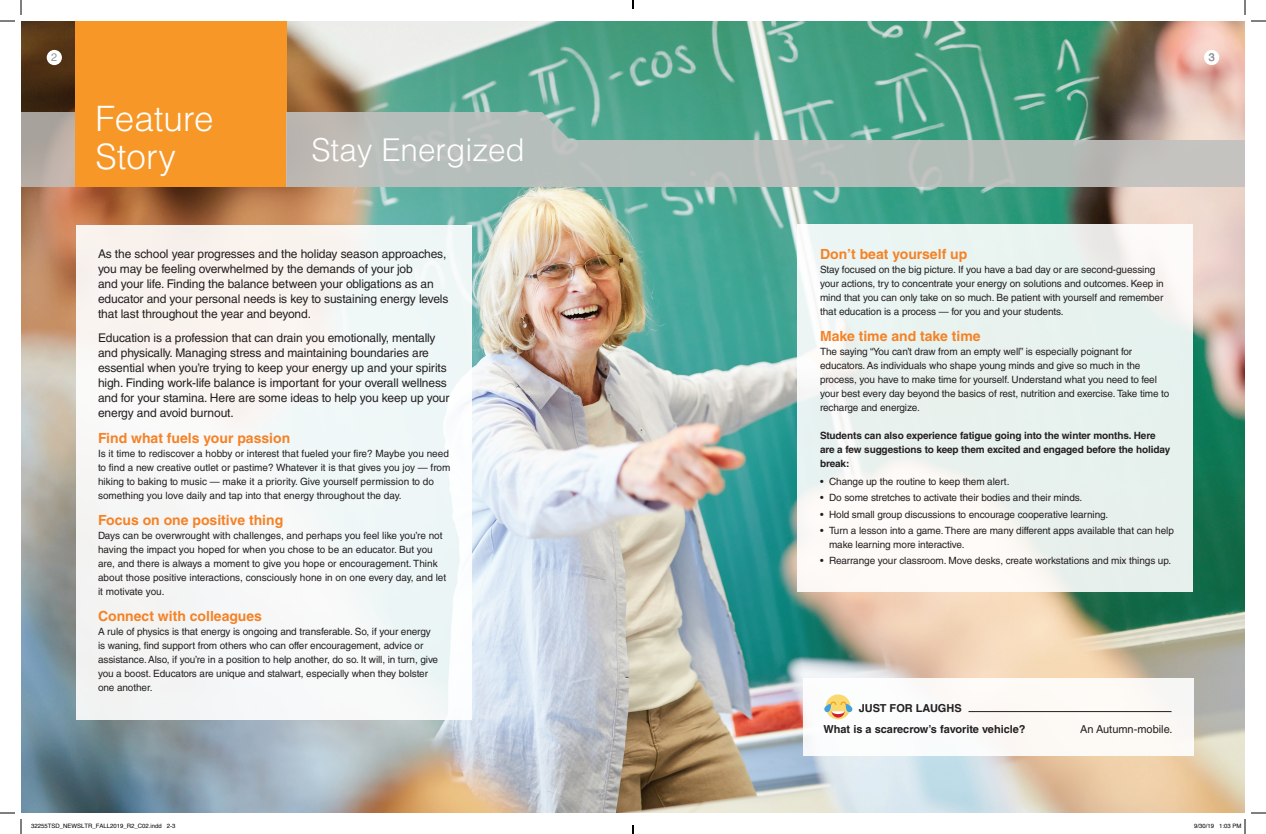
<style>
.page{position:relative;width:1266px;height:834px;background:#fff}
.page>*{position:absolute;margin:0;border:0;box-sizing:border-box;transform-origin:0 0}
.t1{font:300 35px/38px "Helvetica LT Std";color:#fff}
.t2{font:300 31.5px "Helvetica LT Std";color:#fff}
.t3{font:700 14px "Helvetica LT Std";color:#f58226}
.t4{font:12px/15px "Helvetica LT Std";letter-spacing:-.01em;color:#231f20}
.t5{font:700 11px "Helvetica LT Std";color:#231f20}
.t6{font:11px "Helvetica LT Std";color:#231f20}
.t7{font:11px "Helvetica LT Std";color:#939598}
.t8{font:10px/14px "Helvetica LT Std";letter-spacing:-.01em;color:#231f20}
.t9{font:700 10px/14px "Helvetica LT Std";letter-spacing:-.01em;color:#231f20}
.t10{font:6px "Helvetica";color:#000}
</style>
<div class="page">
<img style="left:21px;top:21px;width:1224px;height:792px">
<div style="left:76px;top:225px;width:396px;height:494px;background:#f6f7f7"></div>
<svg style="left:797px;top:225px;width:396px;height:367px;fill:#e9f2ef"></svg>
<div style="left:803px;top:679px;width:390px;height:77px;background:#fcfaf7"></div>
<svg style="left:21px;top:112px;width:55px;height:75px;background:#b5aaa0"></svg>
<div style="left:76px;top:21px;width:211px;height:166px;background:#f79727"></div>
<div style="left:287px;top:112px;width:255px;height:75px;background:#b8beba"></div>
<div style="left:517px;top:141px;width:116px;height:46px;background:#b5bebb"></div>
<svg style="left:542px;top:112px;width:37px;height:37px"></svg>
<hr style="left:969px;top:711px;width:203px;height:1px;background:#231f20">
<svg style="left:824px;top:694px;width:29px;height:25px"></svg>
<div style="left:633px;top:141px;width:612px;height:46px;background:linear-gradient(to right,#b1beb9,#bfbebb)"></div>
<div style="left:47px;top:50px;width:15px;height:15px;background:#fff;border-radius:50%"></div>
<div style="left:1204px;top:50px;width:15px;height:15px;background:#fff;border-radius:50%"></div>
<svg style="left:0;top:0;width:22px;height:22px"></svg>
<svg style="left:0;top:812px;width:22px;height:22px"></svg>
<svg style="left:1244px;top:0;width:22px;height:22px"></svg>
<svg style="left:1194px;top:812px;width:72px;height:22px"></svg>
<svg style="left:632px;top:0;width:2px;height:9px"></svg>
<svg style="left:632px;top:825px;width:2px;height:9px"></svg>
<p class="t7" style="left:51px;top:51px;width:8px">2</p>
<p class="t7" style="left:1209px;top:51px;width:8px">3</p>
<h1 class="t1" style="left:96px;top:99px;width:120px">Feature<br>Story</h1>
<h2 class="t2" style="left:311px;top:131px;width:215px">Stay Energized</h2>
<p class="t4" style="left:98px;top:246px;width:352px">As the school year progresses and the holiday season approaches, you may be feeling overwhelmed by the demands of your job<br>and your life. Finding the balance between your obligations as an educator and your personal needs is key to sustaining energy levels that last throughout the year and beyond.</p>
<p class="t4" style="left:98px;top:330px;width:353px">Education is a profession that can drain you emotionally, mentally and physically. Managing stress and maintaining boundaries are essential when you’re trying to keep your energy up and your spirits high. Finding work-life balance is important for your overall wellness and for your stamina. Here are some ideas to help you keep up your energy and avoid burnout.</p>
<h3 class="t3" style="left:98px;top:429px;width:194px">Find what fuels your passion</h3>
<p class="t8" style="left:98px;top:446px;width:354px">Is it time to rediscover a hobby or interest that fueled your fire? Maybe you need to find a new creative outlet or pastime? Whatever it is that gives you joy — from hiking to baking to music — make it a priority. Give yourself permission to do something you love daily and tap into that energy throughout the day.</p>
<h3 class="t3" style="left:98px;top:511px;width:187px">Focus on one positive thing</h3>
<p class="t8" style="left:98px;top:528px;width:350px">Days can be overwrought with challenges, and perhaps you feel like you’re not having the impact you hoped for when you chose to be an educator. But you are, and there is always a moment to give you hope or encouragement. Think about those positive interactions, consciously hone in on one every day, and let it motivate you.</p>
<h3 class="t3" style="left:98px;top:607px;width:166px">Connect with colleagues</h3>
<p class="t8" style="left:98px;top:624px;width:342px">A rule of physics is that energy is ongoing and transferable. So, if your energy is waning, find support from others who can offer encouragement, advice or assistance. Also, if you’re in a position to help another, do so. It will, in turn, give you a boost. Educators are unique and stalwart, especially when they bolster one another.</p>
<h3 class="t3" style="left:820px;top:246px;width:149px">Don’t beat yourself up</h3>
<p class="t8" style="left:820px;top:263px;width:345px">Stay focused on the big picture. If you have a bad day or are second-guessing your actions, try to concentrate your energy on solutions and outcomes. Keep in mind that you can only take on so much. Be patient with yourself and remember that education is a process — for you and your students.</p>
<h3 class="t3" style="left:820px;top:328px;width:162px">Make time and take time</h3>
<p class="t8" style="left:820px;top:345px;width:351px">The saying “You can’t draw from an empty well” is especially poignant for educators. As individuals who shape young minds and give so much in the process, you have to make time for yourself. Understand what you need to feel your best every day beyond the basics of rest, nutrition and exercise. Take time to recharge and energize.</p>
<p class="t9" style="left:820px;top:428px;width:352px">Students can also experience fatigue going into the winter months. Here are a few suggestions to keep them excited and engaged before the holiday break:</p>
<p class="t8" style="left:820px;top:475px;width:191px">• Change up the routine to keep them alert.</p>
<p class="t8" style="left:820px;top:491px;width:264px">• Do some stretches to activate their bodies and their minds.</p>
<p class="t8" style="left:820px;top:507px;width:290px">• Hold small group discussions to encourage cooperative learning.</p>
<p class="t8" style="left:829px;top:523px;width:346px;text-indent:-9px">• Turn a lesson into a game. There are many different apps available that can help make learning more interactive.</p>
<p class="t8" style="left:820px;top:554px;width:353px">• Rearrange your classroom. Move desks, create workstations and mix things up.</p>
<p class="t5" style="left:859px;top:701px;width:105px">JUST FOR LAUGHS</p>
<p class="t5" style="left:823px;top:723px;width:204px">What is a scarecrow’s favorite vehicle?</p>
<p class="t6" style="left:1080px;top:723px;width:94px">An Autumn-mobile.</p>
<p class="t10" style="left:31px;top:821px;width:146px">32255TSD_NEWSLTR_FALL2019_R2_C02.indd 2-3</p>
<p class="t10" style="left:1194px;top:821px;width:49px">9/30/19 1:03 PM</p>
</div>
